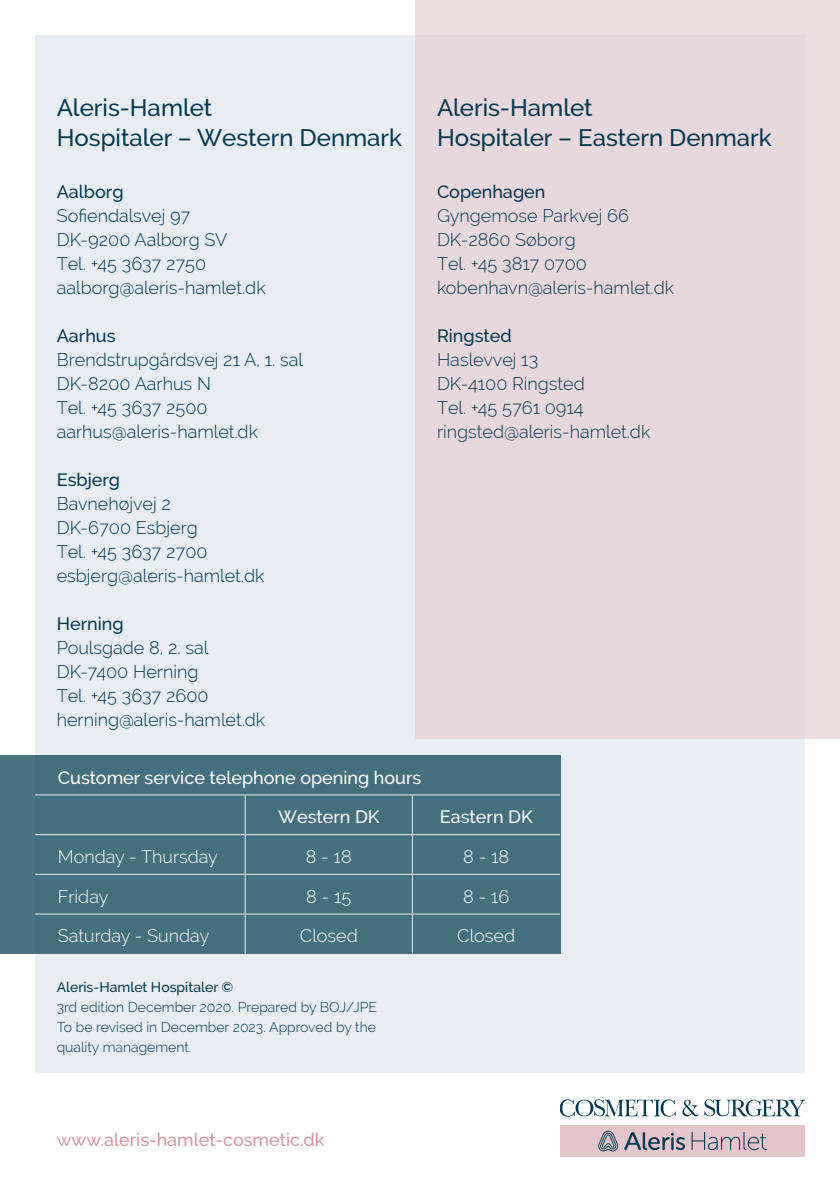
<style>
.page{position:relative;width:840px;height:1191px;background:#fff}
.page>*{position:absolute;margin:0;border:0;box-sizing:border-box;transform-origin:0 0}
.mellemrubrik_2_linje{font:500 24px/30px "Raleway";color:#00384f}
.brødtekst{font:300 18px "Raleway";color:#00384f}
.brødtekst_medium{font:500 18px "Raleway";color:#00384f}
.brødtekst_medium-2{font:500 18px "Raleway";color:#fff}
.brødtekst-2{font:300 18px "Raleway";color:#fff}
.BS__website{font:500 18px "Raleway";color:#cf99a1}
.BS__brødtekst_midter{font:300 18px "Raleway";color:#fff}
.BS__brødtekst_medium{font:500 18px "Raleway";color:#fff}
.BS__footer_tekst{font:300 14px/20px "Raleway";color:#00384f;text-align:justify}
.BS__footer_tekst_med{font:500 14px "Raleway";color:#00384f}
</style>
<div class="page">
<div style="left:35px;top:35px;width:769px;height:1038px;background:#e7edf1"></div>
<div style="left:415px;top:0;width:424px;height:738px;background:#e8d7dd"></div>
<div style="left:0;top:755px;width:559px;height:198px;background:#456e7f"></div>
<hr style="left:35px;top:794px;width:210px;height:1px;background:#e7edf1">
<hr style="left:245px;top:794px;width:167px;height:1px;background:#e7edf1">
<hr style="left:244px;top:795px;width:1px;height:39px;background:#e7edf1">
<hr style="left:412px;top:794px;width:147px;height:1px;background:#e7edf1">
<hr style="left:411px;top:795px;width:1px;height:39px;background:#e7edf1">
<hr style="left:35px;top:834px;width:210px;height:1px;background:#e7edf1">
<hr style="left:245px;top:834px;width:167px;height:1px;background:#e7edf1">
<hr style="left:244px;top:835px;width:1px;height:39px;background:#e7edf1">
<hr style="left:412px;top:834px;width:147px;height:1px;background:#e7edf1">
<hr style="left:411px;top:835px;width:1px;height:39px;background:#e7edf1">
<hr style="left:35px;top:874px;width:210px;height:1px;background:#e7edf1">
<hr style="left:245px;top:874px;width:167px;height:1px;background:#e7edf1">
<hr style="left:244px;top:875px;width:1px;height:38px;background:#e7edf1">
<hr style="left:412px;top:874px;width:147px;height:1px;background:#e7edf1">
<hr style="left:411px;top:875px;width:1px;height:38px;background:#e7edf1">
<hr style="left:35px;top:913px;width:210px;height:1px;background:#e7edf1">
<hr style="left:245px;top:913px;width:167px;height:1px;background:#e7edf1">
<hr style="left:244px;top:914px;width:1px;height:39px;background:#e7edf1">
<hr style="left:412px;top:913px;width:147px;height:1px;background:#e7edf1">
<hr style="left:411px;top:914px;width:1px;height:39px;background:#e7edf1">
<div style="left:559px;top:1125px;width:245px;height:31px;background:#e3c5cb"></div>
<svg style="left:691px;top:1132px;width:75px;height:18px"></svg>
<svg style="left:598px;top:1130px;width:86px;height:21px"></svg>
<svg style="left:682px;top:1099px;width:16px;height:17px"></svg>
<svg style="left:704px;top:1099px;width:100px;height:17px"></svg>
<svg style="left:560px;top:1099px;width:115px;height:17px"></svg>
<p class="mellemrubrik_2_linje" style="left:57px;top:92px;width:347px">Aleris-Hamlet<br>Hospitaler – Western Denmark</p>
<p class="brødtekst_medium" style="left:57px;top:181px;width:68px">Aalborg</p>
<p class="brødtekst" style="left:57px;top:205px;width:135px">Sofiendalsvej 97</p>
<p class="brødtekst" style="left:57px;top:229px;width:172px">DK-9200 Aalborg SV</p>
<p class="brødtekst" style="left:57px;top:253px;width:151px">Tel. +45 3637 2750</p>
<p class="brødtekst" style="left:57px;top:277px;width:210px">aalborg@aleris-hamlet.dk</p>
<p class="brødtekst_medium" style="left:57px;top:325px;width:60px">Aarhus</p>
<p class="brødtekst" style="left:57px;top:349px;width:247px">Brendstrupgårdsvej 21 A, 1. sal</p>
<p class="brødtekst" style="left:57px;top:373px;width:156px">DK-8200 Aarhus N</p>
<p class="brødtekst" style="left:57px;top:397px;width:152px">Tel. +45 3637 2500</p>
<p class="brødtekst" style="left:57px;top:421px;width:203px">aarhus@aleris-hamlet.dk</p>
<p class="brødtekst_medium" style="left:57px;top:469px;width:65px">Esbjerg</p>
<p class="brødtekst" style="left:57px;top:493px;width:116px">Bavnehøjvej 2</p>
<p class="brødtekst" style="left:57px;top:517px;width:142px">DK-6700 Esbjerg</p>
<p class="brødtekst" style="left:57px;top:541px;width:152px">Tel. +45 3637 2700</p>
<p class="brødtekst" style="left:57px;top:565px;width:209px">esbjerg@aleris-hamlet.dk</p>
<p class="brødtekst_medium" style="left:57px;top:613px;width:68px">Herning</p>
<p class="brødtekst" style="left:57px;top:637px;width:153px">Poulsgade 8, 2. sal</p>
<p class="brødtekst" style="left:57px;top:661px;width:143px">DK-7400 Herning</p>
<p class="brødtekst" style="left:57px;top:685px;width:153px">Tel. +45 3637 2600</p>
<p class="brødtekst" style="left:57px;top:709px;width:210px">herning@aleris-hamlet.dk</p>
<p class="mellemrubrik_2_linje" style="left:437px;top:92px;width:336px">Aleris-Hamlet<br>Hospitaler – Eastern Denmark</p>
<p class="brødtekst_medium" style="left:437px;top:181px;width:110px">Copenhagen</p>
<p class="brødtekst" style="left:437px;top:205px;width:193px">Gyngemose Parkvej 66</p>
<p class="brødtekst" style="left:437px;top:229px;width:140px">DK-2860 Søborg</p>
<p class="brødtekst" style="left:437px;top:253px;width:151px">Tel. +45 3817 0700</p>
<p class="brødtekst" style="left:437px;top:277px;width:238px">kobenhavn@aleris-hamlet.dk</p>
<p class="brødtekst_medium" style="left:437px;top:325px;width:76px">Ringsted</p>
<p class="brødtekst" style="left:437px;top:349px;width:103px">Haslevvej 13</p>
<p class="brødtekst" style="left:437px;top:373px;width:149px">DK-4100 Ringsted</p>
<p class="brødtekst" style="left:437px;top:397px;width:148px">Tel. +45 5761 0914</p>
<p class="brødtekst" style="left:437px;top:421px;width:215px">ringsted@aleris-hamlet.dk</p>
<p class="brødtekst_medium-2" style="left:58px;top:766px;width:365px">Customer service telephone opening hours</p>
<p class="BS__brødtekst_medium" style="left:278px;top:806px;width:103px">Western DK</p>
<p class="BS__brødtekst_medium" style="left:439px;top:806px;width:94px">Eastern DK</p>
<p class="brødtekst-2" style="left:58px;top:846px;width:162px">Monday - Thursday</p>
<p class="BS__brødtekst_midter" style="left:306px;top:846px;width:47px">8 - 18</p>
<p class="BS__brødtekst_midter" style="left:463px;top:846px;width:47px">8 - 18</p>
<p class="brødtekst-2" style="left:58px;top:885px;width:52px">Friday</p>
<p class="BS__brødtekst_midter" style="left:306px;top:885px;width:46px">8 - 15</p>
<p class="BS__brødtekst_midter" style="left:463px;top:885px;width:47px">8 - 16</p>
<p class="brødtekst-2" style="left:58px;top:925px;width:153px">Saturday - Sunday</p>
<p class="BS__brødtekst_midter" style="left:300px;top:925px;width:59px">Closed</p>
<p class="BS__brødtekst_midter" style="left:457px;top:925px;width:59px">Closed</p>
<p class="BS__footer_tekst_med" style="left:57px;top:979px;width:178px">Aleris-Hamlet Hospitaler ©</p>
<p class="BS__footer_tekst" style="left:57px;top:997px;width:322px">3rd edition December 2020. Prepared by BOJ/JPE To be revised in December 2023. Approved by the quality management.</p>
<p class="BS__website" style="left:57px;top:1129px;width:269px">www.aleris-hamlet-cosmetic.dk</p>
</div>
